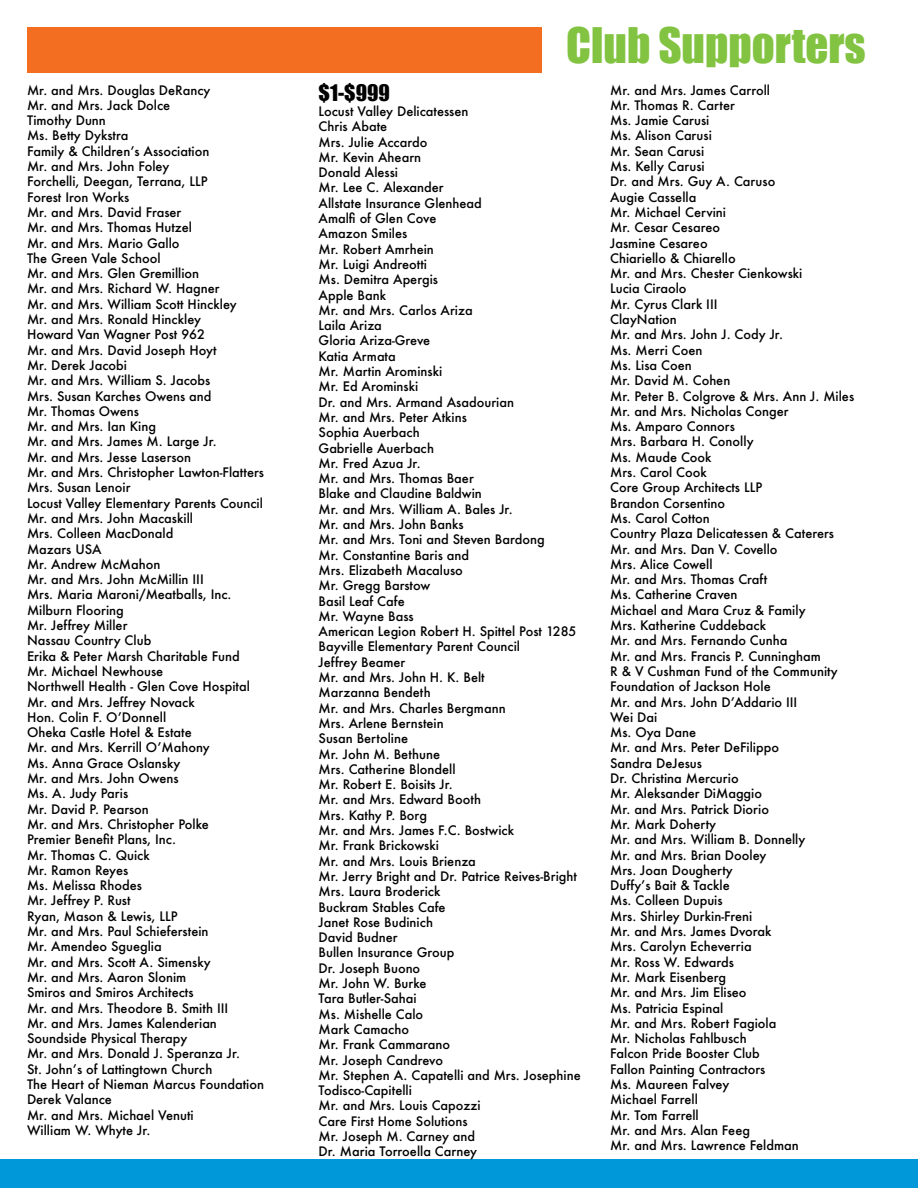
<style>
.page{position:relative;width:918px;height:1188px;background:#fff}
.page>*{position:absolute;margin:0;border:0;box-sizing:border-box;transform-origin:0 0}
.t1{font:45px "Impact";color:#82c341}
.t2{font:21px "Impact";color:#000}
.t3{font:500 12.75px/15.3px "Futura";color:#000}
</style>
<div class="page">
<div style="left:0;top:1159px;width:918px;height:29px;background:#0098d8"></div>
<div style="left:27px;top:27px;width:514px;height:45px;background:#f36e21"></div>
<h1 class="t1" style="left:566px;top:10px;width:301px">Club Supporters</h1>
<p class="t3" style="left:27px;top:82px;width:239px">Mr. and Mrs. Douglas DeRancy<br>Mr. and Mrs. Jack Dolce<br>Timothy Dunn<br>Ms. Betty Dykstra<br>Family &amp; Children’s Association<br>Mr. and Mrs. John Foley<br>Forchelli, Deegan, Terrana, LLP<br>Forest Iron Works<br>Mr. and Mrs. David Fraser<br>Mr. and Mrs. Thomas Hutzel<br>Mr. and Mrs. Mario Gallo<br>The Green Vale School<br>Mr. and Mrs. Glen Gremillion<br>Mr. and Mrs. Richard W. Hagner<br>Mr. and Mrs. William Scott Hinckley<br>Mr. and Mrs. Ronald Hinckley<br>Howard Van Wagner Post 962<br>Mr. and Mrs. David Joseph Hoyt<br>Mr. Derek Jacobi<br>Mr. and Mrs. William S. Jacobs<br>Mrs. Susan Karches Owens and<br>Mr. Thomas Owens<br>Mr. and Mrs. Ian King<br>Mr. and Mrs. James M. Large Jr.<br>Mr. and Mrs. Jesse Laserson<br>Mr. and Mrs. Christopher Lawton-Flatters<br>Mrs. Susan Lenoir<br>Locust Valley Elementary Parents Council<br>Mr. and Mrs. John Macaskill<br>Mrs. Colleen MacDonald<br>Mazars USA<br>Mr. Andrew McMahon<br>Mr. and Mrs. John McMillin III<br>Mrs. Maria Maroni/Meatballs, Inc.<br>Milburn Flooring<br>Mr. Jeffrey Miller<br>Nassau Country Club<br>Erika &amp; Peter Marsh Charitable Fund<br>Mr. Michael Newhouse<br>Northwell Health - Glen Cove Hospital<br>Mr. and Mrs. Jeffrey Novack<br>Hon. Colin F. O’Donnell<br>Oheka Castle Hotel &amp; Estate<br>Mr. and Mrs. Kerrill O’Mahony<br>Ms. Anna Grace Oslansky<br>Mr. and Mrs. John Owens<br>Ms. A. Judy Paris<br>Mr. David P. Pearson<br>Mr. and Mrs. Christopher Polke<br>Premier Benefit Plans, Inc.<br>Mr. Thomas C. Quick<br>Mr. Ramon Reyes<br>Ms. Melissa Rhodes<br>Mr. Jeffrey P. Rust<br>Ryan, Mason &amp; Lewis, LLP<br>Mr. and Mrs. Paul Schieferstein<br>Mr. Amendeo Sgueglia<br>Mr. and Mrs. Scott A. Simensky<br>Mr. and Mrs. Aaron Slonim<br>Smiros and Smiros Architects<br>Mr. and Mrs. Theodore B. Smith III<br>Mr. and Mrs. James Kalenderian<br>Soundside Physical Therapy<br>Mr. and Mrs. Donald J. Speranza Jr.<br>St. John’s of Lattingtown Church<br>The Heart of Nieman Marcus Foundation<br>Derek Valance<br>Mr. and Mrs. Michael Venuti<br>William W. Whyte Jr.</p>
<h2 class="t2" style="left:319px;top:76px;width:73px">$1-$999</h2>
<p class="t3" style="left:319px;top:103px;width:264px">Locust Valley Delicatessen<br>Chris Abate<br>Mrs. Julie Accardo<br>Mr. Kevin Ahearn<br>Donald Alessi<br>Mr. Lee C. Alexander<br>Allstate Insurance Glenhead<br>Amalfi of Glen Cove<br>Amazon Smiles<br>Mr. Robert Amrhein<br>Mr. Luigi Andreotti<br>Ms. Demitra Apergis<br>Apple Bank<br>Mr. and Mrs. Carlos Ariza<br>Laila Ariza<br>Gloria Ariza-Greve<br>Katia Armata<br>Mr. Martin Arominski<br>Mr. Ed Arominski<br>Dr. and Mrs. Armand Asadourian<br>Mr. and Mrs. Peter Atkins<br>Sophia Auerbach<br>Gabrielle Auerbach<br>Mr. Fred Azua Jr.<br>Mr. and Mrs. Thomas Baer<br>Blake and Claudine Baldwin<br>Mr. and Mrs. William A. Bales Jr.<br>Mr. and Mrs. John Banks<br>Mr. and Mrs. Toni and Steven Bardong<br>Mr. Constantine Baris and<br>Mrs. Elizabeth Macaluso<br>Mr. Gregg Barstow<br>Basil Leaf Cafe<br>Mr. Wayne Bass<br>American Legion Robert H. Spittel Post 1285<br>Bayville Elementary Parent Council<br>Jeffrey Beamer<br>Mr. and Mrs. John H. K. Belt<br>Marzanna Bendeth<br>Mr. and Mrs. Charles Bergmann<br>Mrs. Arlene Bernstein<br>Susan Bertoline<br>Mr. John M. Bethune<br>Mrs. Catherine Blondell<br>Mr. Robert E. Boisits Jr.<br>Mr. and Mrs. Edward Booth<br>Mrs. Kathy P. Borg<br>Mr. and Mrs. James F.C. Bostwick<br>Mr. Frank Brickowski<br>Mr. and Mrs. Louis Brienza<br>Mr. Jerry Bright and Dr. Patrice Reives-Bright<br>Mrs. Laura Broderick<br>Buckram Stables Cafe<br>Janet Rose Budinich<br>David Budner<br>Bullen Insurance Group<br>Dr. Joseph Buono<br>Mr. John W. Burke<br>Tara Butler-Sahai<br>Ms. Mishelle Calo<br>Mark Camacho<br>Mr. Frank Cammarano<br>Mr. Joseph Candrevo<br>Mr. Stephen A. Capatelli and Mrs. Josephine<br>Todisco-Capitelli<br>Mr. and Mrs. Louis Capozzi<br>Care First Home Solutions<br>Mr. Joseph M. Carney and<br>Dr. Maria Torroella Carney</p>
<p class="t3" style="left:610px;top:82px;width:245px">Mr. and Mrs. James Carroll<br>Mr. Thomas R. Carter<br>Ms. Jamie Carusi<br>Ms. Alison Carusi<br>Mr. Sean Carusi<br>Ms. Kelly Carusi<br>Dr. and Mrs. Guy A. Caruso<br>Augie Cassella<br>Mr. Michael Cervini<br>Mr. Cesar Cesareo<br>Jasmine Cesareo<br>Chiariello &amp; Chiarello<br>Mr. and Mrs. Chester Cienkowski<br>Lucia Ciraolo<br>Mr. Cyrus Clark III<br>ClayNation<br>Mr. and Mrs. John J. Cody Jr.<br>Ms. Merri Coen<br>Ms. Lisa Coen<br>Mr. David M. Cohen<br>Mr. Peter B. Colgrove &amp; Mrs. Ann J. Miles<br>Mr. and Mrs. Nicholas Conger<br>Ms. Amparo Connors<br>Mrs. Barbara H. Conolly<br>Ms. Maude Cook<br>Mrs. Carol Cook<br>Core Group Architects LLP<br>Brandon Corsentino<br>Ms. Carol Cotton<br>Country Plaza Delicatessen &amp; Caterers<br>Mr. and Mrs. Dan V. Covello<br>Mrs. Alice Cowell<br>Mr. and Mrs. Thomas Craft<br>Ms. Catherine Craven<br>Michael and Mara Cruz &amp; Family<br>Mrs. Katherine Cuddeback<br>Mr. and Mrs. Fernando Cunha<br>Mr. and Mrs. Francis P. Cunningham<br>R &amp; V Cushman Fund of the Community<br>Foundation of Jackson Hole<br>Mr. and Mrs. John D’Addario III<br>Wei Dai<br>Ms. Oya Dane<br>Mr. and Mrs. Peter DeFilippo<br>Sandra DeJesus<br>Dr. Christina Mercurio<br>Mr. Aleksander DiMaggio<br>Mr. and Mrs. Patrick Diorio<br>Mr. Mark Doherty<br>Mr. and Mrs. William B. Donnelly<br>Mr. and Mrs. Brian Dooley<br>Mrs. Joan Dougherty<br>Duffy’s Bait &amp; Tackle<br>Ms. Colleen Dupuis<br>Mrs. Shirley Durkin-Freni<br>Mr. and Mrs. James Dvorak<br>Mrs. Carolyn Echeverria<br>Mr. Ross W. Edwards<br>Mr. Mark Eisenberg<br>Mr. and Mrs. Jim Eliseo<br>Ms. Patricia Espinal<br>Mr. and Mrs. Robert Fagiola<br>Mr. Nicholas Fahlbusch<br>Falcon Pride Booster Club<br>Fallon Painting Contractors<br>Ms. Maureen Falvey<br>Michael Farrell<br>Mr. Tom Farrell<br>Mr. and Mrs. Alan Feeg<br>Mr. and Mrs. Lawrence Feldman</p>
</div>
